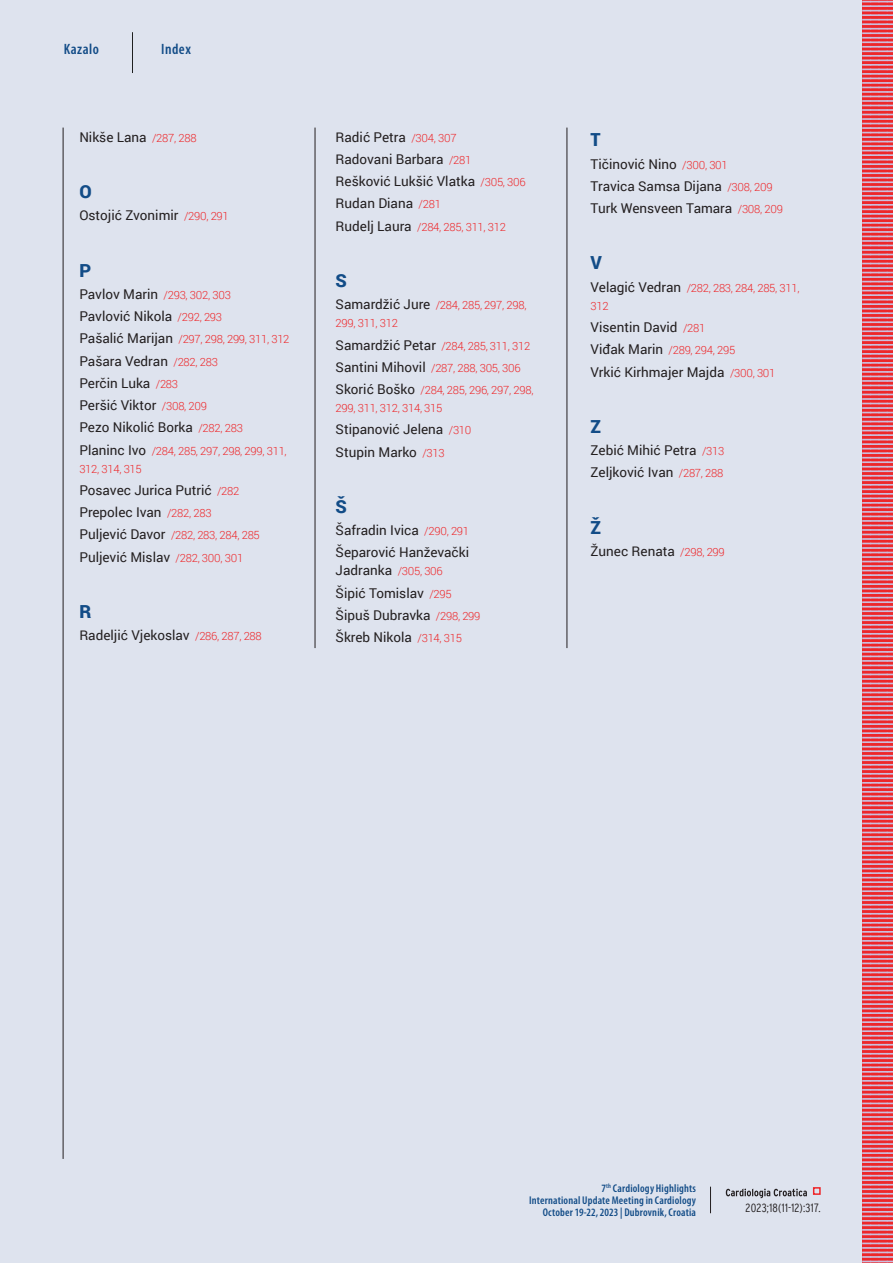
<style>
.page{position:relative;width:893px;height:1263px;background:#dee3ee}
.page>*{position:absolute;margin:0;border:0;box-sizing:border-box;transform-origin:0 0}
.t1{font:900 18px "Roboto";color:#124c87}
.t2{font:600 condensed 15px "Myriad Pro";letter-spacing:.03em;color:#124c87}
.t3{font:13.5px/22.2px "Roboto";color:#231f20}
.t4{font:300 condensed 12px "Interstate";letter-spacing:.02em;color:#231f20}
.t5{font:300 11.25px/18px "Roboto";letter-spacing:-.025em;color:#ee2629}
.t6{font:600 condensed 11.25px/12px "Myriad Pro";letter-spacing:.015em;color:#124c87;text-align:right}
.s1{font-weight:300;font-size:11.25px;color:#ee2629}
.s2{font-weight:400;font-size:13.5px;color:#231f20}
</style>
<div class="page">
<svg style="left:862px;top:0;width:31px;height:1263px;background:#e05f6c"></svg>
<hr style="left:132px;top:32px;width:1px;height:41px;background:#1f2020">
<hr style="left:63px;top:128px;width:1px;height:1031px;background:#231f20">
<hr style="left:315px;top:128px;width:1px;height:520px;background:#231f20">
<hr style="left:567px;top:128px;width:1px;height:520px;background:#231f20">
<svg style="left:726px;top:1188px;width:81px;height:10px"></svg>
<div style="left:813px;top:1187px;width:8px;height:8px;border:2px solid #ee2629"></div>
<svg style="left:710px;top:1187px;width:1px;height:26px"></svg>
<p class="t2" style="left:64px;top:41px;width:37px">Kazalo</p>
<p class="t2" style="left:161px;top:41px;width:31px">Index</p>
<p class="t3" style="left:79px;top:125px;width:119px">Nikše Lana <span class="s1">/287, 288</span></p>
<h1 class="t1" style="left:79px;top:179px;width:12px">O</h1>
<p class="t3" style="left:79px;top:204px;width:151px">Ostojić Zvonimir <span class="s1">/290, 291</span></p>
<h1 class="t1" style="left:79px;top:257px;width:12px">P</h1>
<p class="t5" style="left:79px;top:285px;width:153px"><span class="s2">Pavlov Marin</span> /293, 302, 303</p>
<p class="t3" style="left:79px;top:305px;width:144px">Pavlović Nikola <span class="s1">/292, 293</span></p>
<p class="t5" style="left:79px;top:330px;width:212px"><span class="s2">Pašalić Marijan</span> /297, 298, 299, 311, 312</p>
<p class="t3" style="left:79px;top:349px;width:165px">Pašara Vedran <span class="s1">/282, 283<br></span>Perčin Luka <span class="s1">/283<br></span>Peršić Viktor <span class="s1">/308, 209<br></span>Pezo Nikolić Borka <span class="s1">/282, 283</span></p>
<p class="t5" style="left:79px;top:441px;width:209px"><span class="s2">Planinc Ivo</span> /284, 285, 297, 298, 299, 311,<br>312, 314, 315</p>
<p class="t3" style="left:79px;top:478px;width:162px">Posavec Jurica Putrić <span class="s1">/282<br></span>Prepolec Ivan <span class="s1">/282, 283</span></p>
<p class="t5" style="left:79px;top:526px;width:182px"><span class="s2">Puljević Davor</span> /282, 283, 284, 285</p>
<p class="t3" style="left:79px;top:545px;width:165px">Puljević Mislav <span class="s1">/282, 300, 301</span></p>
<h1 class="t1" style="left:79px;top:599px;width:12px">R</h1>
<p class="t3" style="left:79px;top:624px;width:184px">Radeljić Vjekoslav <span class="s1">/286, 287, 288</span></p>
<p class="t3" style="left:336px;top:125px;width:192px">Radić Petra <span class="s1">/304, 307<br></span>Radovani Barbara <span class="s1">/281<br></span>Rešković Lukšić Vlatka <span class="s1">/305, 306<br></span>Rudan Diana <span class="s1">/281</span></p>
<p class="t5" style="left:336px;top:217px;width:172px"><span class="s2">Rudelj Laura</span> /284, 285, 311, 312</p>
<h1 class="t1" style="left:336px;top:268px;width:12px">S</h1>
<p class="t5" style="left:336px;top:296px;width:192px"><span class="s2">Samardžić Jure</span> /284, 285, 297, 298,<br>299, 311, 312</p>
<p class="t5" style="left:336px;top:334px;width:199px;line-height:22.2px"><span class="s2">Samardžić Petar</span> /284, 285, 311, 312<br><span class="s2">Santini Mihovil</span> /287, 288, 305, 306<br><span class="s2">Skorić Boško</span> /284, 285, 296, 297, 298,</p>
<p class="t5" style="left:336px;top:399px;width:108px">299, 311, 312, 314, 315</p>
<p class="t3" style="left:336px;top:418px;width:137px">Stipanović Jelena <span class="s1">/310<br></span>Stupin Marko <span class="s1">/313</span></p>
<h1 class="t1" style="left:336px;top:494px;width:13px">Š</h1>
<p class="t3" style="left:336px;top:519px;width:135px">Šafradin Ivica <span class="s1">/290, 291<br></span>Šeparović Hanževački</p>
<p class="t3" style="left:336px;top:559px;width:146px">Jadranka <span class="s1">/305, 306<br></span>Šipić Tomislav <span class="s1">/295<br></span>Šipuš Dubravka <span class="s1">/298, 299<br></span>Škreb Nikola <span class="s1">/314, 315</span></p>
<h1 class="t1" style="left:591px;top:127px;width:11px">T</h1>
<p class="t3" style="left:591px;top:152px;width:194px">Tičinović Nino <span class="s1">/300, 301<br></span>Travica Samsa Dijana <span class="s1">/308, 209<br></span>Turk Wensveen Tamara <span class="s1">/308, 209</span></p>
<h1 class="t1" style="left:591px;top:250px;width:13px">V</h1>
<p class="t5" style="left:591px;top:278px;width:210px"><span class="s2">Velagić Vedran</span> /282, 283, 284, 285, 311,<br>312</p>
<p class="t3" style="left:591px;top:316px;width:116px">Visentin David <span class="s1">/281</span></p>
<p class="t5" style="left:591px;top:341px;width:146px"><span class="s2">Viđak Marin</span> /289, 294, 295</p>
<p class="t3" style="left:591px;top:360px;width:186px">Vrkić Kirhmajer Majda <span class="s1">/300, 301</span></p>
<h1 class="t1" style="left:591px;top:414px;width:12px">Z</h1>
<p class="t3" style="left:591px;top:439px;width:135px">Zebić Mihić Petra <span class="s1">/313<br></span>Zeljković Ivan <span class="s1">/287, 288</span></p>
<h1 class="t1" style="left:591px;top:514px;width:12px">Ž</h1>
<p class="t3" style="left:591px;top:539px;width:136px">Žunec Renata <span class="s1">/298, 299</span></p>
<p class="t6" style="left:529px;top:1182px;width:168px">7<sup>th</sup> Cardiology Highlights<br>International Update Meeting in Cardiology<br>October 19-22, 2023 | Dubrovnik, Croatia</p>
<p class="t4" style="left:746px;top:1201px;width:77px">2023;18(11-12):317.</p>
</div>
